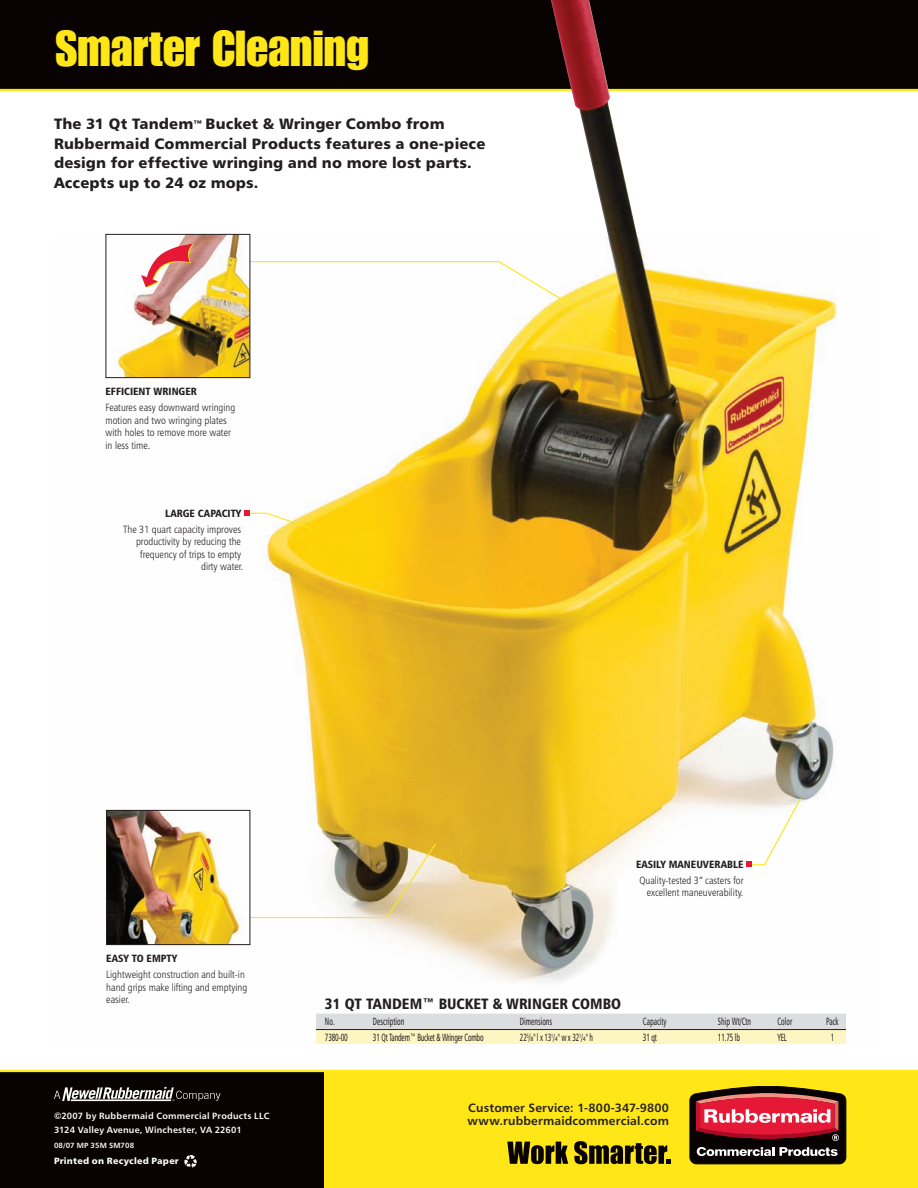
<style>
.page{position:relative;width:918px;height:1188px;background:#fff}
.page>*{position:absolute;margin:0;border:0;box-sizing:border-box;transform-origin:0 0}
.t1{font:49.5px "Impact";color:#ffe616}
.t2{font:15px/19.5px "Humanist 777 BT Black B";letter-spacing:.01em;color:#231f20}
.t3{font:15px "Humanist 777 BT Black Condensed B";color:#231f20}
.t4{font:12px/13.5px "Humanist 777 BT Bold B";letter-spacing:.015em;color:#231f20}
.t5{font:10.5px/12.6px "Humanist 777 BT Light Condensed B";color:#231f20;text-align:right}
.t6{font:10.5px "Humanist 777 BT Roman Condensed B";color:#231f20;scale:.7 1}
.t7{font:10.5px "Humanist 777 BT Black Condensed B";color:#231f20}
.t8{font:10.5px "Humanist 777 BT Roman Condensed B";letter-spacing:-.025em;color:#231f20;scale:.7 1}
.t9{font:9px/13.5px "Humanist 777 BT Bold B";letter-spacing:.02em;color:#fff}
.t10{font:9px "Humanist 777 BT Black B";letter-spacing:.02em;color:#fff}
.t11{font:7.5px "Humanist 777 BT Bold B";letter-spacing:.02em;color:#fff}
.s1{font-size:12px}
.s2{font-size:6.15px}
</style>
<div class="page">
<div style="left:0;top:0;width:918px;height:90px;background:#080302"></div>
<hr style="left:0;top:89px;width:918px;height:2px;background:#ffe616">
<img style="left:105px;top:237px;width:732px;height:745px">
<div style="left:0;top:1071px;width:918px;height:117px;background:#ffe616"></div>
<div style="left:0;top:1071px;width:324px;height:117px;background:#080302"></div>
<svg style="left:507px;top:1142px;width:61px;height:22px"></svg>
<svg style="left:574px;top:1141px;width:96px;height:23px"></svg>
<svg style="left:690px;top:1086px;width:156px;height:78px"></svg>
<hr style="left:0;top:1070px;width:918px;height:2px;background:#ffe616">
<svg style="left:54px;top:1087px;width:166px;height:14px"></svg>
<svg style="left:184px;top:1155px;width:13px;height:13px"></svg>
<svg style="left:316px;top:1014px;width:530px;height:30px"></svg>
<svg style="left:250px;top:261px;width:368px;height:73px"></svg>
<svg style="left:244px;top:510px;width:71px;height:21px"></svg>
<svg style="left:746px;top:797px;width:56px;height:70px"></svg>
<svg style="left:250px;top:842px;width:187px;height:77px"></svg>
<img style="left:108px;top:236px;width:140px;height:140px">
<div style="left:106px;top:234px;width:144px;height:144px;border:1px solid #231f20"></div>
<svg style="left:141px;top:244px;width:53px;height:44px"></svg>
<img style="left:474px;top:0;width:233px;height:251px">
<img style="left:108px;top:812px;width:140px;height:131px">
<div style="left:106px;top:810px;width:144px;height:135px;border:1px solid #231f20"></div>
<h1 class="t1" style="left:56px;top:20px;width:315px">Smarter Cleaning</h1>
<h2 class="t2" style="left:54px;top:114px;width:433px">The 31 Qt Tandem<span class="s1">™</span> Bucket &amp; Wringer Combo from Rubbermaid Commercial Products features a one-piece design for effective wringing and no more lost parts.<br>Accepts up to 24 oz mops.</h2>
<p class="t7" style="left:106px;top:385px;width:93px">EFFICIENT WRINGER</p>
<p class="t5" style="left:106px;top:401px;width:131px;text-align:left">Features easy downward wringing motion and two wringing plates with holes to remove more water in less time.</p>
<p class="t7" style="left:165px;top:507px;width:78px">LARGE CAPACITY</p>
<p class="t5" style="left:123px;top:522px;width:122px">The 31 quart capacity improves productivity by reducing the frequency of trips to empty<br>dirty water.</p>
<p class="t7" style="left:106px;top:952px;width:72px">EASY TO EMPTY</p>
<p class="t5" style="left:106px;top:968px;width:143px;text-align:left">Lightweight construction and built-in hand grips make lifting and emptying easier.</p>
<p class="t9" style="left:54px;top:1109px;width:217px">©2007 by Rubbermaid Commercial Products LLC<br>3124 Valley Avenue, Winchester, VA 22601</p>
<p class="t11" style="left:54px;top:1140px;width:82px">08/07 MP 35M SM708</p>
<p class="t10" style="left:54px;top:1155px;width:126px">Printed on Recycled Paper</p>
<p class="t7" style="left:636px;top:858px;width:109px">EASILY MANEUVERABLE</p>
<p class="t5" style="left:639px;top:873px;width:106px">Quality-tested 3” casters for excellent maneuverability.</p>
<h2 class="t3" style="left:325px;top:994px;width:298px">31 QT TANDEM™ BUCKET &amp; WRINGER COMBO</h2>
<p class="t6" style="left:325px;top:1015px;width:16px">No.</p>
<p class="t6" style="left:373px;top:1015px;width:46px">Description</p>
<p class="t6" style="left:520px;top:1015px;width:48px">Dimensions</p>
<p class="t6" style="left:643px;top:1015px;width:35px">Capacity</p>
<p class="t6" style="left:718px;top:1015px;width:49px">Ship Wt/Ctn</p>
<p class="t6" style="left:777px;top:1015px;width:22px">Color</p>
<p class="t6" style="left:826px;top:1015px;width:19px">Pack</p>
<p class="t6" style="left:325px;top:1031px;width:34px">7380-00</p>
<p class="t8" style="left:373px;top:1031px;width:159px">31 Qt Tandem™ Bucket &amp; Wringer Combo</p>
<p class="t6" style="left:520px;top:1031px;width:106px">22<sup>5</sup>/<span class="s2">8</span>" l x 13<sup>1</sup>/<span class="s2">4</span>" w x 32<sup>1</sup>/<span class="s2">4</span>" h</p>
<p class="t6" style="left:643px;top:1031px;width:22px">31 qt</p>
<p class="t6" style="left:718px;top:1031px;width:33px">11.75 lb</p>
<p class="t6" style="left:777px;top:1031px;width:15px">YEL</p>
<p class="t6" style="left:831px;top:1031px;width:7px">1</p>
<p class="t4" style="left:468px;top:1100px;width:203px">Customer Service: 1-800-347-9800 www.rubbermaidcommercial.com</p>
</div>
